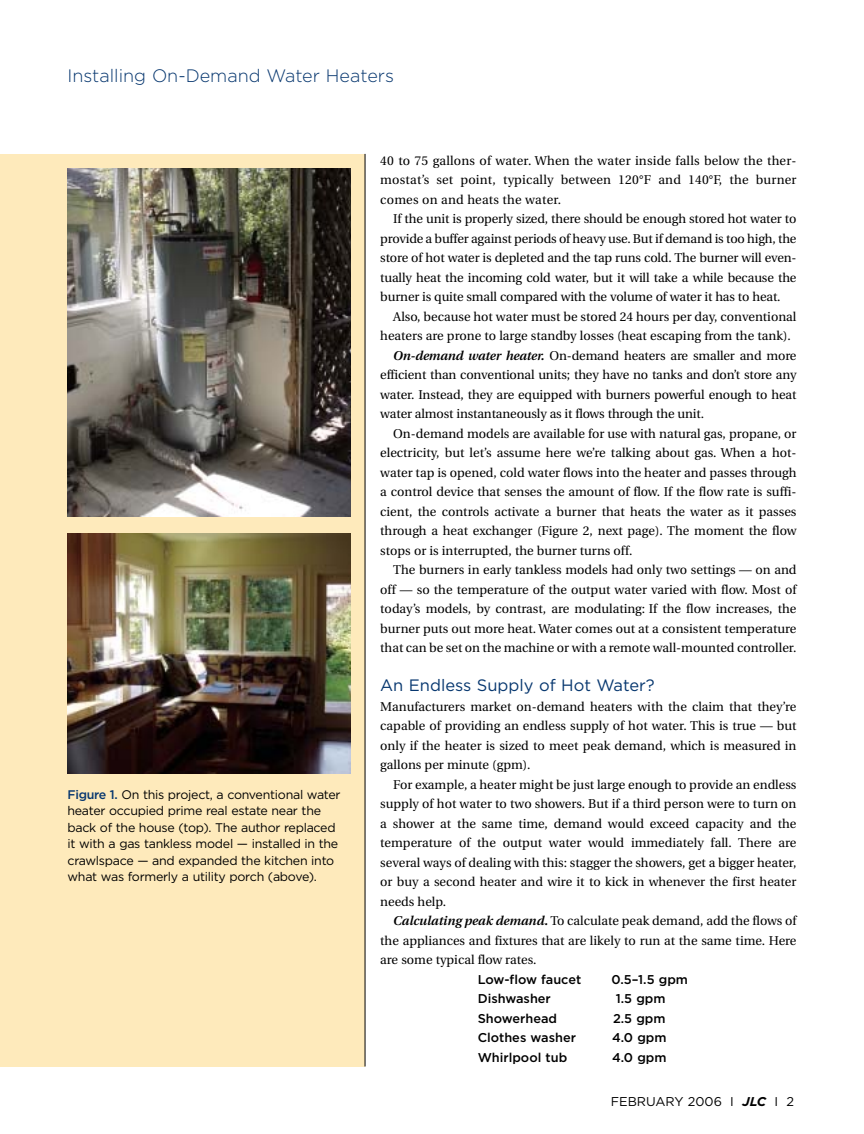
<style>
.page{position:relative;width:864px;height:1134px;background:#fff}
.page>*{position:absolute;margin:0;border:0;box-sizing:border-box;transform-origin:0 0}
.t1{font:300 18px "Gotham";color:#07376f}
.t2{font:16.5px "Gotham";color:#07376f}
.t3{font:12.75px/19.5px "Utopia";color:#000;text-align:justify}
.t4{font:500 12.75px "Gotham";color:#000}
.t5{font:12.75px "Gotham";color:#000}
.t6{font:12.45px/16.5px "Gotham";letter-spacing:-.02em;color:#000}
.s1{font-weight:500;color:#07376f}
.s2{font-weight:600;font-style:italic}
.s3{font-weight:700;font-style:italic}
</style>
<div class="page">
<div style="left:0;top:154px;width:365px;height:912px;background:#feeabb"></div>
<img style="left:68px;top:169px;width:283px;height:347px">
<img style="left:68px;top:534px;width:283px;height:240px">
<hr style="left:365px;top:154px;width:1px;height:912px;background:#000">
<h1 class="t1" style="left:68px;top:69px;width:328px">Installing On-Demand Water Heaters</h1>
<p class="t6" style="left:68px;top:787px;width:275px"><span class="s1">Figure 1.</span> On this project, a conventional water heater occupied prime real estate near the back of the house (top). The author replaced it with a gas tankless model — installed in the crawlspace — and expanded the kitchen into what was formerly a utility porch (above).</p>
<p class="t3" style="left:380px;top:152px;width:418px">40 to 75 gallons of water. When the water inside falls below the ther&shy;mostat’s set point, typically between 120°F and 140°F, the burner comes on and heats the water.</p>
<p class="t3" style="left:380px;top:211px;width:418px;text-indent:13px">If the unit is properly sized, there should be enough stored hot water to provide a buffer against periods of heavy use. But if demand is too high, the store of hot water is depleted and the tap runs cold. The burner will even&shy;tually heat the incoming cold water, but it will take a while because the burner is quite small compared with the volume of water it has to heat.</p>
<p class="t3" style="left:393px;top:308px;width:405px">Also, because hot water must be stored 24 hours per day, conventional</p>
<p class="t3" style="left:380px;top:328px;width:412px">heaters are prone to large standby losses (heat escaping from the tank).</p>
<p class="t3" style="left:393px;top:347px;width:405px"><span class="s2">On-demand water heater.</span> On-demand heaters are smaller and more</p>
<p class="t3" style="left:380px;top:367px;width:418px">efficient than conventional units; they have no tanks and don’t store any</p>
<p class="t3" style="left:380px;top:386px;width:418px">water. Instead, they are equipped with burners powerful enough to heat</p>
<p class="t3" style="left:380px;top:406px;width:325px">water almost instantaneously as it flows through the unit.</p>
<p class="t3" style="left:393px;top:425px;width:405px">On-demand models are available for use with natural gas, propane, or</p>
<p class="t3" style="left:380px;top:445px;width:418px">electricity, but let’s assume here we’re talking about gas. When a hot-</p>
<p class="t3" style="left:380px;top:464px;width:418px">water tap is opened, cold water flows into the heater and passes through</p>
<p class="t3" style="left:380px;top:484px;width:418px">a control device that senses the amount of flow. If the flow rate is suffi-</p>
<p class="t3" style="left:380px;top:503px;width:418px">cient, the controls activate a burner that heats the water as it passes</p>
<p class="t3" style="left:380px;top:523px;width:418px">through a heat exchanger (Figure 2, next page). The moment the flow</p>
<p class="t3" style="left:380px;top:542px;width:254px">stops or is interrupted, the burner turns off.</p>
<p class="t3" style="left:393px;top:562px;width:405px">The burners in early tankless models had only two settings — on and</p>
<p class="t3" style="left:380px;top:581px;width:418px">off — so the temperature of the output water varied with flow. Most of</p>
<p class="t3" style="left:380px;top:601px;width:418px">today’s models, by contrast, are modulating: If the flow increases, the</p>
<p class="t3" style="left:380px;top:620px;width:418px">burner puts out more heat. Water comes out at a consistent temperature</p>
<p class="t3" style="left:380px;top:640px;width:418px">that can be set on the machine or with a remote wall-mounted controller.</p>
<p class="t2" style="left:380px;top:679px;width:276px">An Endless Supply of Hot Water?</p>
<p class="t3" style="left:380px;top:698px;width:418px">Manufacturers market on-demand heaters with the claim that they’re capable of providing an endless supply of hot water. This is true — but only if the heater is sized to meet peak demand, which is measured in gallons per minute (gpm).</p>
<p class="t3" style="left:380px;top:776px;width:418px;text-indent:13px">For example, a heater might be just large enough to provide an endless supply of hot water to two showers. But if a third person were to turn on a shower at the same time, demand would exceed capacity and the temperature of the output water would immediately fall. There are several ways of dealing with this: stagger the showers, get a bigger heater, or buy a second heater and wire it to kick in whenever the first heater needs help.</p>
<p class="t3" style="left:380px;top:913px;width:418px;text-indent:13px"><span class="s2">Calculating peak demand.</span> To calculate peak demand, add the flows of the appliances and fixtures that are likely to run at the same time. Here are some typical flow rates.</p>
<p class="t4" style="left:478px;top:975px;width:105px">Low-flow faucet</p>
<p class="t4" style="left:612px;top:975px;width:78px">0.5–1.5 gpm</p>
<p class="t4" style="left:478px;top:994px;width:75px">Dishwasher</p>
<p class="t4" style="left:616px;top:994px;width:51px">1.5 gpm</p>
<p class="t4" style="left:478px;top:1014px;width:81px">Showerhead</p>
<p class="t4" style="left:613px;top:1014px;width:54px">2.5 gpm</p>
<p class="t4" style="left:478px;top:1033px;width:100px">Clothes washer</p>
<p class="t4" style="left:612px;top:1033px;width:56px">4.0 gpm</p>
<p class="t4" style="left:478px;top:1053px;width:91px">Whirlpool tub</p>
<p class="t4" style="left:612px;top:1053px;width:56px">4.0 gpm</p>
<p class="t5" style="left:611px;top:1097px;width:185px">FEBRUARY 2006 I <span class="s3">JLC</span> I 2</p>
</div>
